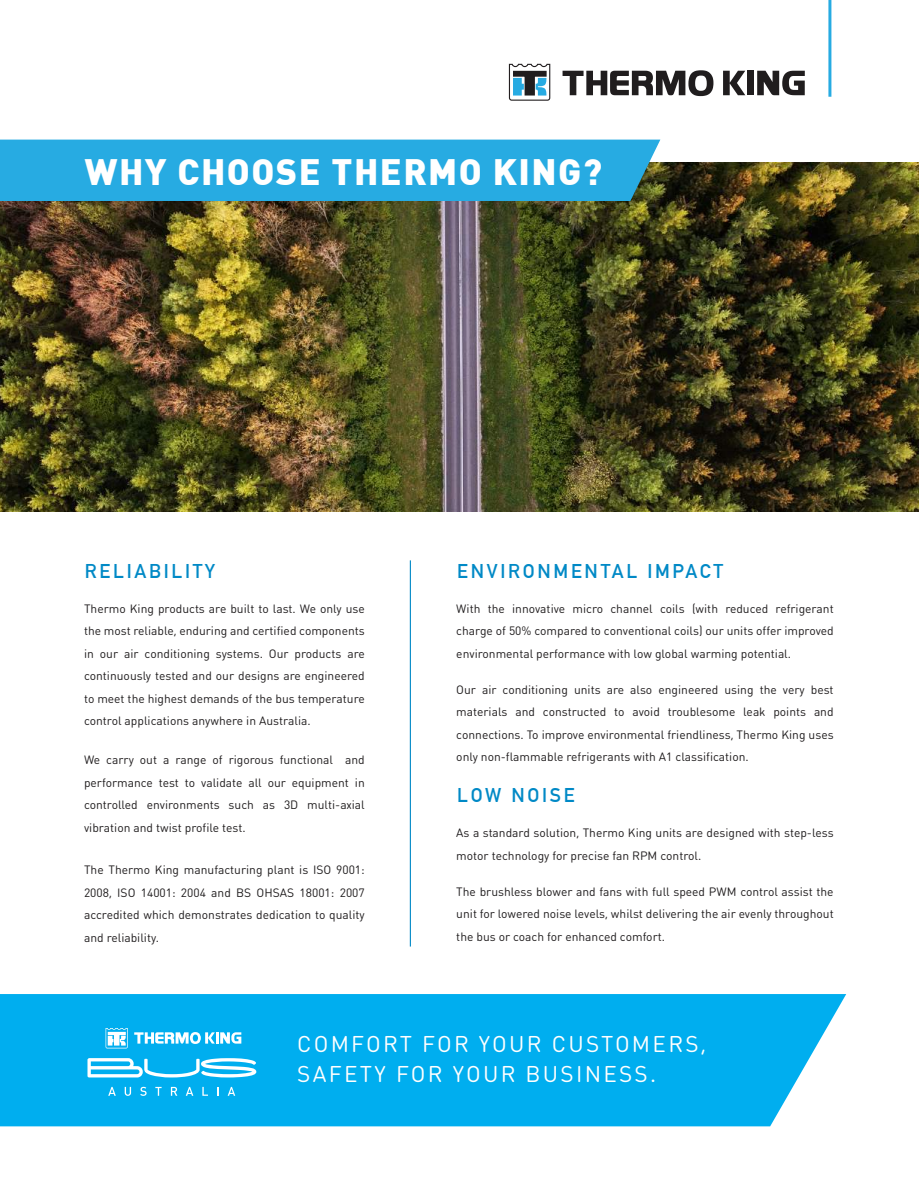
<style>
.page{position:relative;width:919px;height:1191px;background:#fff}
.page>*{position:absolute;margin:0;border:0;box-sizing:border-box;transform-origin:0 0}
.t1{font:900 36px "DIN";letter-spacing:.04em;color:#fff}
.t2{font:22.5px/29.8px "DIN Round OT";letter-spacing:.1em;color:#fff}
.t3{font:700 19.5px "DIN Alternate";letter-spacing:.14em;color:#0089c6}
.t4{font:12px/22.5px "DIN Round OT";color:#201d1e;text-align:justify}
</style>
<div class="page">
<img style="left:0;top:163px;width:918px;height:349px">
<div style="left:0;top:140px;width:660px;height:61px;background:#27abe2"></div>
<hr style="left:410px;top:560px;width:1px;height:386px;background:#0089c6">
<svg style="left:562px;top:70px;width:151px;height:26px"></svg>
<svg style="left:723px;top:71px;width:22px;height:24px"></svg>
<div style="left:747px;top:71px;width:7px;height:24px;background:#201d1e"></div>
<svg style="left:757px;top:71px;width:47px;height:24px"></svg>
<svg style="left:509px;top:64px;width:42px;height:37px"></svg>
<hr style="left:828px;top:0;width:3px;height:97px;background:#27abe2">
<div style="left:0;top:994px;width:846px;height:132px;background:#00aeef"></div>
<svg style="left:106px;top:1028px;width:22px;height:20px"></svg>
<svg style="left:134px;top:1032px;width:107px;height:12px"></svg>
<svg style="left:87px;top:1058px;width:169px;height:19px"></svg>
<svg style="left:108px;top:1086px;width:8px;height:9px"></svg>
<svg style="left:125px;top:1086px;width:6px;height:9px"></svg>
<svg style="left:140px;top:1086px;width:6px;height:9px"></svg>
<svg style="left:155px;top:1086px;width:6px;height:9px"></svg>
<svg style="left:171px;top:1086px;width:6px;height:9px"></svg>
<svg style="left:186px;top:1086px;width:7px;height:9px"></svg>
<svg style="left:202px;top:1086px;width:6px;height:9px"></svg>
<svg style="left:217px;top:1086px;width:2px;height:9px"></svg>
<svg style="left:228px;top:1086px;width:7px;height:9px"></svg>
<h1 class="t1" style="left:85px;top:148px;width:518px">WHY CHOOSE THERMO KING?</h1>
<h3 class="t3" style="left:85px;top:556px;width:132px">RELIABILITY</h3>
<p class="t4" style="left:84px;top:597px;width:282px">Thermo King products are built to last. We only use the most reliable, enduring and certified components in our air conditioning systems. Our products are continuously tested and our designs are engineered to meet the highest demands of the bus temperature control applications anywhere in Australia.</p>
<p class="t4" style="left:84px;top:748px;width:282px">We carry out a range of rigorous functional and performance test to validate all our equipment in controlled environments such as 3D multi-axial vibration and twist profile test.</p>
<p class="t4" style="left:84px;top:858px;width:282px">The Thermo King manufacturing plant is ISO 9001:<br>2008, ISO 14001: 2004 and BS OHSAS 18001: 2007 accredited which demonstrates dedication to quality and reliability.</p>
<h3 class="t3" style="left:457px;top:556px;width:267px">ENVIRONMENTAL IMPACT</h3>
<p class="t4" style="left:456px;top:597px;width:379px">With the innovative micro channel coils (with reduced refrigerant charge of 50% compared to conventional coils) our units offer improved environmental performance with low global warming potential.</p>
<p class="t4" style="left:456px;top:678px;width:379px">Our air conditioning units are also engineered using the very best materials and constructed to avoid troublesome leak points and connections. To improve environmental friendliness, Thermo King uses only non-flammable refrigerants with A1 classification.</p>
<h3 class="t3" style="left:457px;top:780px;width:119px">LOW NOISE</h3>
<p class="t4" style="left:456px;top:821px;width:379px">As a standard solution, Thermo King units are designed with step-less motor technology for precise fan RPM control.</p>
<p class="t4" style="left:456px;top:880px;width:379px">The brushless blower and fans with full speed PWM control assist the unit for lowered noise levels, whilst delivering the air evenly throughout the bus or coach for enhanced comfort.</p>
<h2 class="t2" style="left:297px;top:1028px;width:410px">COMFORT FOR YOUR CUSTOMERS,<br>SAFETY FOR YOUR BUSINESS.</h2>
</div>
